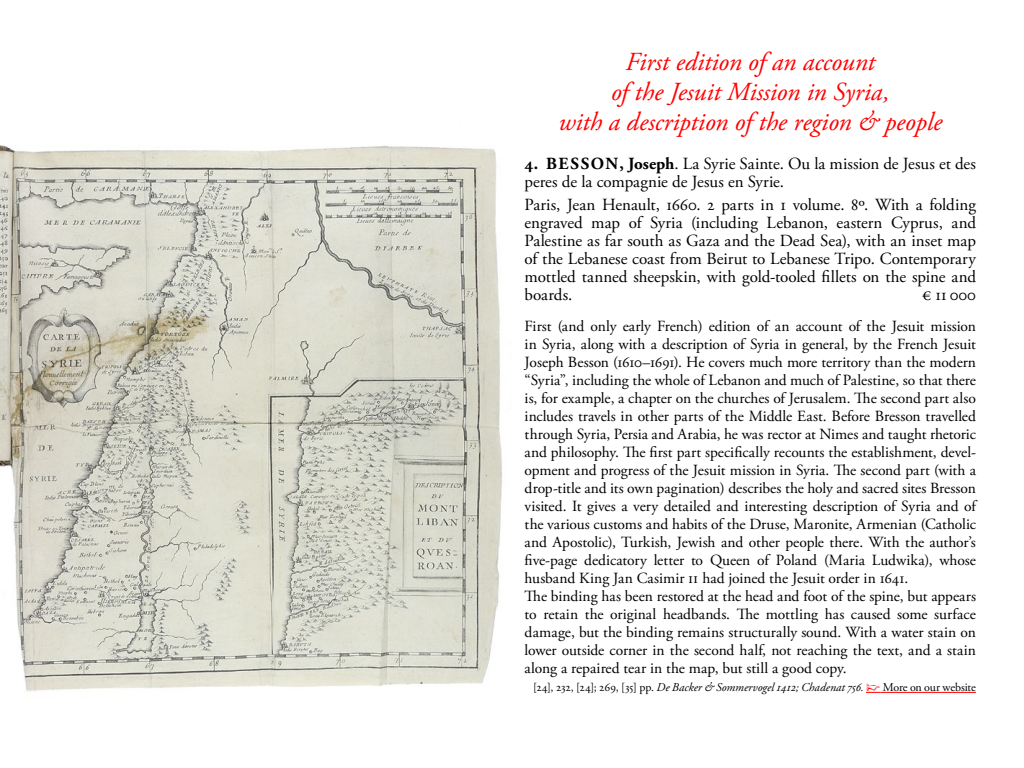
<style>
.page{position:relative;width:1024px;height:768px;background:#fff}
.page>*{position:absolute;margin:0;border:0;box-sizing:border-box;transform-origin:0 0}
.t1{font:italic 26px/30px "Adobe Garamond Pro";letter-spacing:-.005em;color:#f00;text-align:center}
.t2{font:17px/18px "Adobe Garamond Pro";letter-spacing:-.005em;color:#000}
.t3{font:15.5px/18px "Adobe Garamond Pro";letter-spacing:-.015em;color:#000}
.t4{font:12px "Adobe Garamond Pro";letter-spacing:-.005em;color:#000}
.s1{font-weight:700}
.s2{font-style:italic}
.s3{font-family:"IM FELL English PRO Roman";color:#f00}
</style>
<div class="page">
<svg style="left:866px;top:692px;width:14px;height:1px"></svg>
<hr style="left:880px;top:692px;width:96px;height:1px;background:#f00">
<img style="left:0;top:145px;width:502px;height:546px">
<h1 class="t1" style="left:558px;top:48px;width:385px">First edition of an account<br>of the Jesuit Mission in Syria,<br>with a description of the region &amp; people</h1>
<p class="t2" style="left:525px;top:155px;width:453px"><span class="s1">4. BESSON, Joseph</span>. La Syrie Sainte. Ou la mission de Jesus et des peres de la compagnie de Jesus en Syrie.</p>
<p class="t2" style="left:525px;top:196px;width:453px;text-align:justify">Paris, Jean Henault, 1660. 2 parts in 1 volume. 8º. With a folding engraved map of Syria (including Lebanon, eastern Cyprus, and Palestine as far south as Gaza and the Dead Sea), with an inset map of the Lebanese coast from Beirut to Lebanese Tripo. Contemporary mottled tanned sheepskin, with gold-tooled fillets on the spine and boards.</p>
<p class="t2" style="left:922px;top:286px;width:55px">€ 11 000</p>
<p class="t3" style="left:525px;top:318px;width:453px">First (and only early French) edition of an account of the Jesuit mission in Syria, along with a description of Syria in general, by the French Jesuit Joseph Besson (1610–1691). He covers much more territory than the modern “Syria”, including the whole of Lebanon and much of Palestine, so that there is, for example, a chapter on the churches of Jerusalem. The second part also includes travels in other parts of the Middle East. Before Bresson travelled through Syria, Persia and Arabia, he was rector at Nimes and taught rhetoric and philosophy. The first part specifically recounts the establishment, devel&shy;opment and progress of the Jesuit mission in Syria. The second part (with a drop-title and its own pagination) describes the holy and sacred sites Bresson visited. It gives a very detailed and interesting description of Syria and of the various customs and habits of the Druse, Maronite, Armenian (Catholic and Apostolic), Turkish, Jewish and other people there. With the author’s five-page dedicatory letter to Queen of Poland (Maria Ludwika), whose husband King Jan Casimir II had joined the Jesuit order in 1641.<br>The binding has been restored at the head and foot of the spine, but appears to retain the original headbands. The mottling has caused some surface damage, but the binding remains structurally sound. With a water stain on lower outside corner in the second half, not reaching the text, and a stain along a repaired tear in the map, but still a good copy.</p>
<p class="t4" style="left:533px;top:680px;width:444px">[24], 232, [24]; 269, [35] pp. <span class="s2">De Backer &amp; Sommervogel 1412; Chadenat 756.</span> <span class="s3">☞</span> More on our website</p>
</div>
